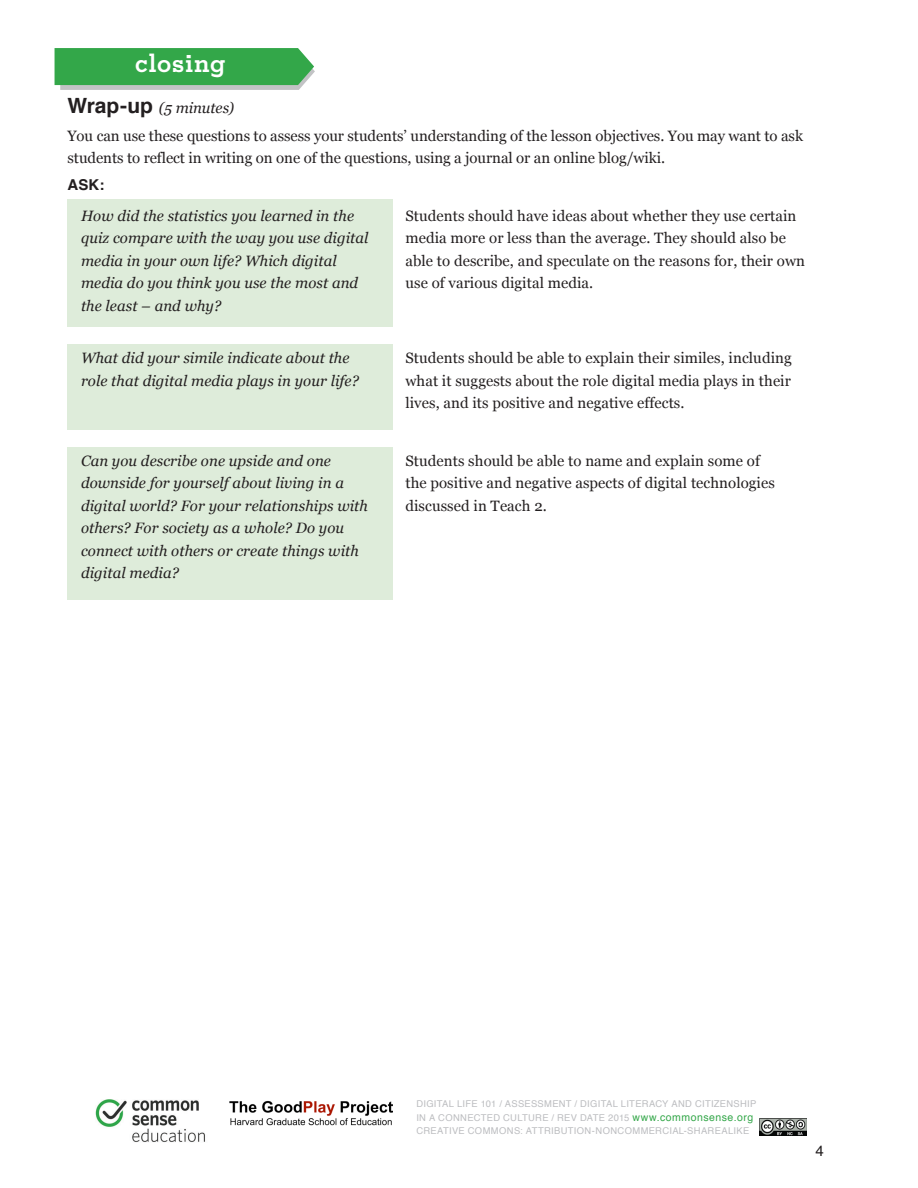
<style>
.page{position:relative;width:918px;height:1188px;background:#fff}
.page>*{position:absolute;margin:0;border:0;box-sizing:border-box;transform-origin:0 0}
.Header_-_Reg{font:700 25.5px "Memphis";letter-spacing:.02em;color:#fff}
.Text{font:15px/22.5px "Georgia";letter-spacing:.005em;color:#231f20}
.Text-2{font:italic 15px/22.5px "Georgia";letter-spacing:.005em;color:#231f20}
.Header_-_Reg-2{font:15px/22.5px "Georgia";letter-spacing:-.005em;color:#231f20}
.Header_-_Reg-3{font:italic 15px "Georgia";letter-spacing:-.005em;color:#231f20}
.Text-3{font:700 15px "Helvetica";color:#231f20}
.t1{font:15px "Helvetica";color:#231f20}
.t2{font:9.3px/13.5px "Helvetica";letter-spacing:.035em;color:#bcbdc0}
.s1{font-family:"Helvetica";font-weight:700;font-style:normal;font-size:21px}
.s2{font-size:10.5px;color:#33a749}
</style>
<div class="page">
<img style="left:230px;top:1100px;width:162px;height:26px">
<img style="left:760px;top:1119px;width:47px;height:16px">
<img style="left:95px;top:1099px;width:110px;height:44px">
<div style="left:68px;top:199px;width:325px;height:128px;background:#deecda"></div>
<div style="left:68px;top:344px;width:325px;height:86px;background:#deecda"></div>
<div style="left:68px;top:447px;width:325px;height:153px;background:#deecda"></div>
<svg style="left:55px;top:48px;width:260px;height:42px;background:#4aad5d"></svg>
<p class="Header_-_Reg" style="left:135px;top:47px;width:92px">closing</p>
<p class="Header_-_Reg-3" style="left:68px;top:97px;width:168px"><span class="s1">Wrap-up</span> (5 minutes)</p>
<p class="Header_-_Reg-2" style="left:68px;top:124px;width:737px">You can use these questions to assess your students’ understanding of the lesson objectives. You may want to ask students to reflect in writing on one of the questions, using a journal or an online blog/wiki.</p>
<p class="Text-3" style="left:68px;top:173px;width:38px">ASK:</p>
<p class="Text-2" style="left:81px;top:204px;width:289px">How did the statistics you learned in the quiz compare with the way you use digital media in your own life? Which digital media do you think you use the most and the least – and why?</p>
<p class="Text" style="left:405px;top:204px;width:401px">Students should have ideas about whether they use certain media more or less than the average. They should also be able to describe, and speculate on the reasons for, their own use of various digital media.</p>
<p class="Text-2" style="left:81px;top:346px;width:279px">What did your simile indicate about the role that digital media plays in your life?</p>
<p class="Text" style="left:405px;top:346px;width:388px;text-align:justify">Students should be able to explain their similes, including what it suggests about the role digital media plays in their lives, and its positive and negative effects.</p>
<p class="Text-2" style="left:81px;top:449px;width:289px">Can you describe one upside and one downside for yourself about living in a digital world? For your relationships with others? For society as a whole? Do you connect with others or create things with digital media?</p>
<p class="Text" style="left:405px;top:449px;width:371px">Students should be able to name and explain some of the positive and negative aspects of digital technologies discussed in Teach 2.</p>
<p class="t2" style="left:416px;top:1098px;width:342px">DIGITAL LIFE 101 / ASSESSMENT / DIGITAL LITERACY AND CITIZENSHIP<br>IN A CONNECTED CULTURE / REV DATE 2015 <span class="s2">www.commonsense.org<br></span>CREATIVE COMMONS: ATTRIBUTION-NONCOMMERCIAL-SHAREALIKE</p>
<p class="t1" style="left:815px;top:1139px;width:10px">4</p>
</div>
